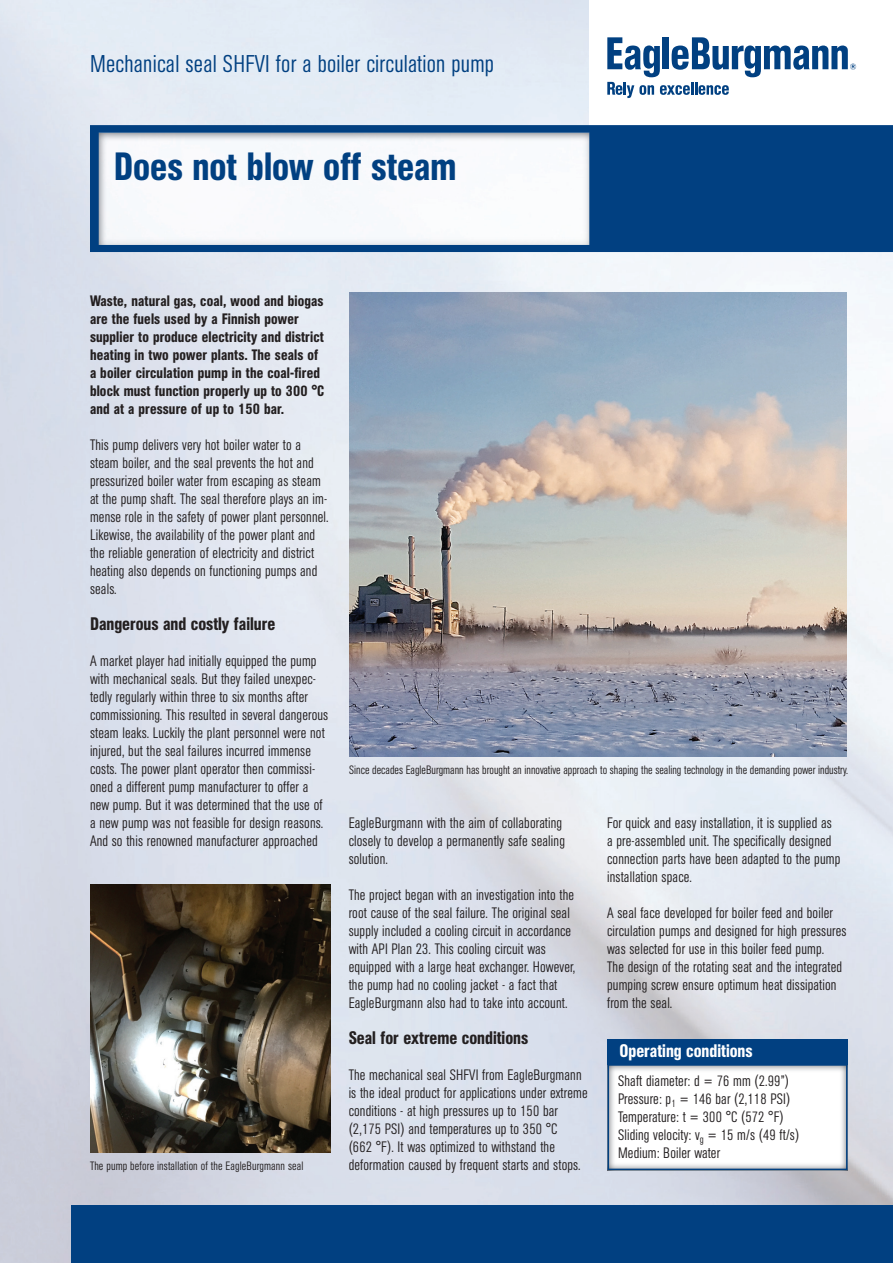
<style>
.page{position:relative;width:893px;height:1263px;background:#fff}
.page>*{position:absolute;margin:0;border:0;box-sizing:border-box;transform-origin:0 0}
.t1{font:500 condensed 39px "AG Book Pro";color:#014081}
.t2{font:300 condensed 24px "AG Book Pro";letter-spacing:.01em;color:#014081}
.t3{font:500 condensed 18px "AG Book Pro";color:#231f20}
.t4{font:500 condensed 18px "AG Book Pro";color:#fff}
.t5{font:300 condensed 15px/18px "AG Book Pro";letter-spacing:.01em;color:#231f20}
.t6{font:500 condensed 15px/18px "AG Book Pro";letter-spacing:.01em;color:#231f20}
.t7{font:300 condensed 12px "AG Book Pro";color:#231f20}
</style>
<div class="page">
<img style="left:0;top:0;width:893px;height:1263px">
<div style="left:589px;top:0;width:304px;height:150px;background:#fff"></div>
<svg style="left:607px;top:37px;width:249px;height:61px"></svg>
<div style="left:71px;top:1205px;width:822px;height:58px;background:#014081"></div>
<svg style="left:90px;top:125px;width:803px;height:127px"></svg>
<img style="left:349px;top:292px;width:498px;height:464px">
<img style="left:90px;top:885px;width:241px;height:267px">
<img style="left:610px;top:1067px;width:234px;height:100px">
<div style="left:607px;top:1064px;width:240px;height:106px;border:2px solid #014081"></div>
<div style="left:607px;top:1039px;width:240px;height:26px;background:#014081"></div>
<h2 class="t2" style="left:90px;top:48px;width:406px">Mechanical seal SHFVI for a boiler circulation pump</h2>
<h1 class="t1" style="left:114px;top:141px;width:344px">Does not blow off steam</h1>
<p class="t6" style="left:90px;top:292px;width:236px">Waste, natural gas, coal, wood and biogas are the fuels used by a Finnish power supplier to produce electricity and district heating in two power plants. The seals of a boiler circulation pump in the coal-fired block must function properly up to 300 °C and at a pressure of up to 150 bar.</p>
<p class="t5" style="left:90px;top:436px;width:240px">This pump delivers very hot boiler water to a steam boiler, and the seal prevents the hot and pressurized boiler water from escaping as steam at the pump shaft. The seal therefore plays an im&shy;mense role in the safety of power plant personnel.<br>Likewise, the availability of the power plant and the reliable generation of electricity and district heating also depends on functioning pumps and seals.</p>
<p class="t3" style="left:90px;top:612px;width:187px">Dangerous and costly failure</p>
<p class="t5" style="left:90px;top:652px;width:240px">A market player had initially equipped the pump with mechanical seals. But they failed unexpec&shy;tedly regularly within three to six months after commissioning. This resulted in several dangerous steam leaks. Luckily the plant personnel were not injured, but the seal failures incurred immense costs. The power plant operator then commissi&shy;oned a different pump manufacturer to offer a new pump. But it was determined that the use of a new pump was not feasible for design reasons.<br>And so this renowned manufacturer approached</p>
<p class="t7" style="left:90px;top:1158px;width:215px">The pump before installation of the EagleBurgmann seal</p>
<p class="t7" style="left:349px;top:762px;width:500px">Since decades EagleBurgmann has brought an innovative approach to shaping the sealing technology in the demanding power industry.</p>
<p class="t5" style="left:349px;top:814px;width:218px">EagleBurgmann with the aim of collaborating closely to develop a permanently safe sealing solution.</p>
<p class="t5" style="left:349px;top:886px;width:228px">The project began with an investigation into the root cause of the seal failure. The original seal supply included a cooling circuit in accordance with API Plan 23. This cooling circuit was equipped with a large heat exchanger. However, the pump had no cooling jacket - a fact that EagleBurgmann also had to take into account.</p>
<p class="t3" style="left:349px;top:1026px;width:181px">Seal for extreme conditions</p>
<p class="t5" style="left:349px;top:1066px;width:241px">The mechanical seal SHFVI from EagleBurgmann is the ideal product for applications under extreme conditions - at high pressures up to 150 bar (2,175 PSI) and temperatures up to 350 °C<br>(662 °F). It was optimized to withstand the deformation caused by frequent starts and stops.</p>
<p class="t5" style="left:607px;top:814px;width:235px">For quick and easy installation, it is supplied as a pre-assembled unit. The specifically designed connection parts have been adapted to the pump installation space.</p>
<p class="t5" style="left:607px;top:904px;width:241px">A seal face developed for boiler feed and boiler circulation pumps and designed for high pressures was selected for use in this boiler feed pump.<br>The design of the rotating seat and the integrated pumping screw ensure optimum heat dissipation from the seal.</p>
<p class="t4" style="left:619px;top:1039px;width:135px">Operating conditions</p>
<p class="t5" style="left:618px;top:1072px;width:183px">Shaft diameter: d = 76 mm (2.99”)<br>Pressure: p<sub>1</sub> = 146 bar (2,118 PSI)<br>Temperature: t = 300 °C (572 °F)<br>Sliding velocity: v<sub>g</sub> = 15 m/s (49 ft/s)<br>Medium: Boiler water</p>
</div>
